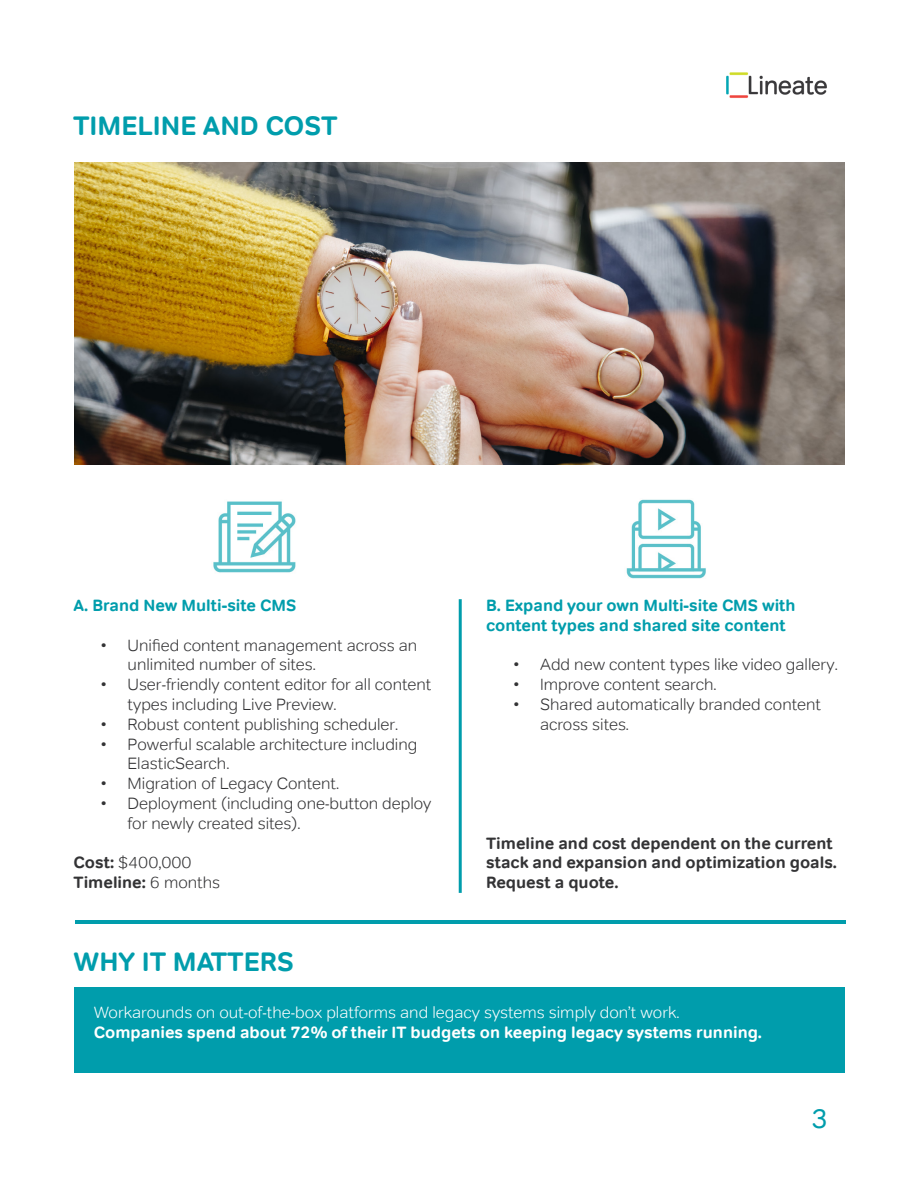
<style>
.page{position:relative;width:918px;height:1188px;background:#fff}
.page>*{position:absolute;margin:0;border:0;box-sizing:border-box;transform-origin:0 0}
.t1{font:700 27px "Tondo";color:#009dac}
.t2{font:27px "Tondo";color:#009dac}
.t3{font:300 16.5px/19.8px "Tondo";color:#333335}
.t4{font:700 16.5px/19.8px "Tondo";color:#333335}
.t5{font:700 16.5px "Tondo";color:#009dac}
.t6{font:300 16.5px "Tondo";color:#fff}
.t7{font:700 16.5px "Tondo";color:#fff}
.s1{font-weight:700}
.s2{font-weight:300}
</style>
<div class="page">
<img style="left:726px;top:72px;width:101px;height:26px">
<div style="left:74px;top:987px;width:771px;height:86px;background:#009dac"></div>
<img style="left:626px;top:499px;width:80px;height:80px">
<img style="left:213px;top:501px;width:83px;height:72px">
<hr style="left:76px;top:920px;width:770px;height:4px;background:#009dac">
<hr style="left:459px;top:599px;width:3px;height:294px;background:#009dac">
<img style="left:74px;top:162px;width:771px;height:302px">
<p class="t1" style="left:73px;top:109px;width:266px">TIMELINE AND COST</p>
<p class="t5" style="left:74px;top:595px;width:224px">A. Brand New Multi-site CMS</p>
<p class="t3" style="left:128px;top:635px;width:291px;text-indent:-27px">• Unified content management across an unlimited number of sites.</p>
<p class="t3" style="left:128px;top:674px;width:305px;text-indent:-27px">• User-friendly content editor for all content types including Live Preview.</p>
<p class="t3" style="left:101px;top:714px;width:299px">• Robust content publishing scheduler.</p>
<p class="t3" style="left:128px;top:734px;width:291px;text-indent:-27px">• Powerful scalable architecture including<br>ElasticSearch.</p>
<p class="t3" style="left:101px;top:773px;width:240px">• Migration of Legacy Content.</p>
<p class="t3" style="left:128px;top:793px;width:305px;text-indent:-27px">• Deployment (including one-button deploy for newly created sites).</p>
<p class="t3" style="left:74px;top:853px;width:119px"><span class="s1">Cost:</span> $400,000</p>
<p class="t4" style="left:74px;top:873px;width:148px">Timeline: <span class="s2">6 months</span></p>
<p class="t1" style="left:74px;top:945px;width:222px">WHY IT MATTERS</p>
<p class="t5" style="left:486px;top:595px;width:311px">B. Expand your own Multi-site CMS with</p>
<p class="t5" style="left:486px;top:615px;width:301px">content types and shared site content</p>
<p class="t3" style="left:513px;top:655px;width:326px">• Add new content types like video gallery.</p>
<p class="t3" style="left:513px;top:674px;width:205px">• Improve content search.</p>
<p class="t3" style="left:540px;top:694px;width:282px;text-indent:-27px">• Shared automatically branded content across sites.</p>
<p class="t4" style="left:486px;top:833px;width:352px">Timeline and cost dependent on the current stack and expansion and optimization goals.<br>Request a quote.</p>
<p class="t6" style="left:94px;top:1003px;width:587px">Workarounds on out-of-the-box platforms and legacy systems simply don’t work.</p>
<p class="t7" style="left:94px;top:1022px;width:670px">Companies spend about 72% of their IT budgets on keeping legacy systems running.</p>
<p class="t2" style="left:812px;top:1102px;width:16px">3</p>
</div>
